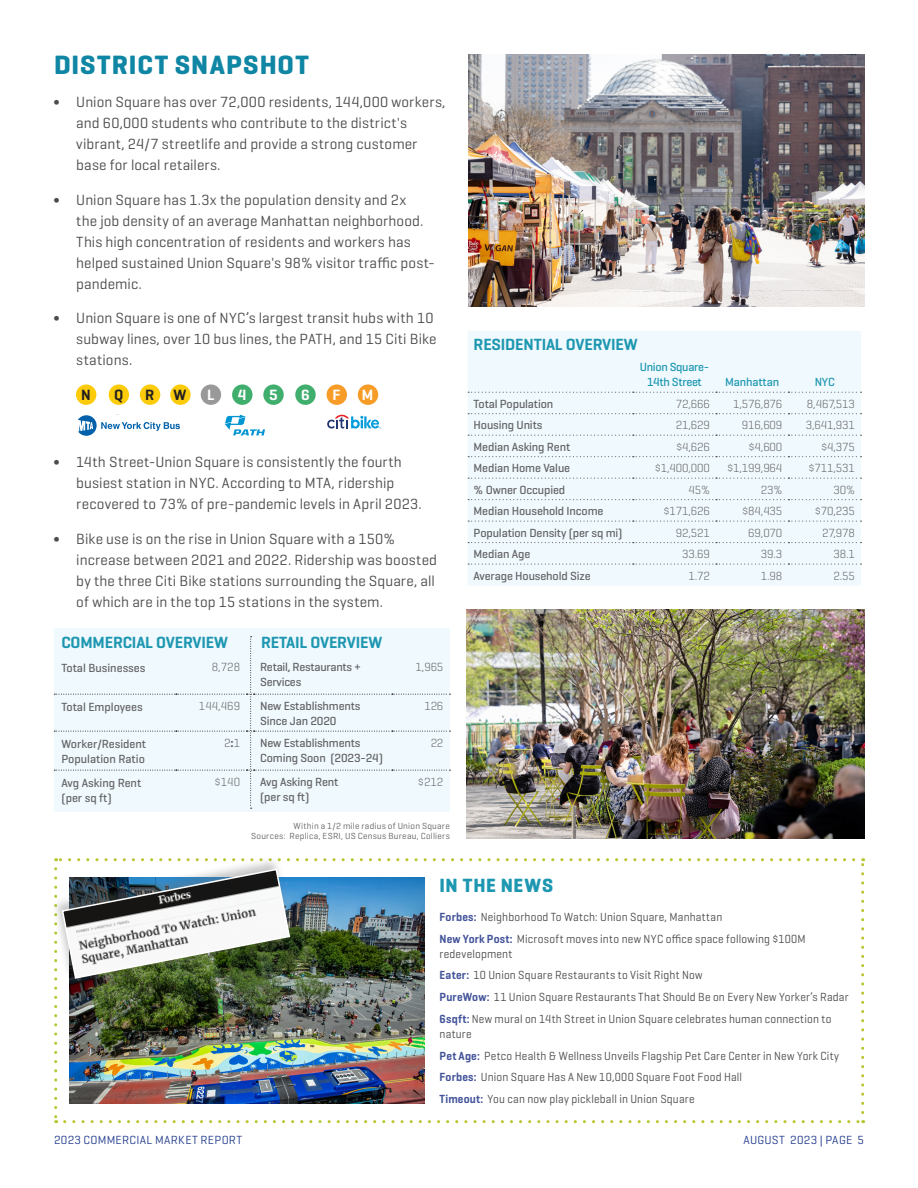
<style>
.page{position:relative;width:918px;height:1188px;background:#fff}
.page>*{position:absolute;margin:0;border:0;box-sizing:border-box;transform-origin:0 0}
.CHAPTER_PAGES{font:700 27px "Geogrotesque";letter-spacing:.04em;color:#0f86a4}
.CHAPTER_PAGES-2{font:700 19.5px "Geogrotesque";letter-spacing:.035em;color:#1d97b1}
.new________header{font:600 16.5px "Geogrotesque";letter-spacing:-.01em;color:#1d97b1}
.t1{font:600 15.15px "Geogrotesque";color:#fff}
.t2{font:600 15.15px "Geogrotesque";color:#231f20}
.t3{font:15px/21px "Geogrotesque";letter-spacing:.01em;color:#4b4c4d}
.CHAPTER_PAGES-3{font:12px/15px "Geogrotesque";letter-spacing:.015em;color:#4b4c4d;scale:.94 1}
.t4{font:500 12px/15px "Geogrotesque";letter-spacing:-.01em;color:#636366}
.t5{font:300 12px "Geogrotesque";letter-spacing:-.01em;color:#636366}
.t6{font:12px "Geogrotesque";letter-spacing:.025em;color:#253f8e}
.t7{font:500 12px/15px "Geogrotesque";letter-spacing:-.025em;color:#1d97b1;text-align:center}
.CHAPTER_PAGES-4{font:9px "Geogrotesque";letter-spacing:.025em;color:#636366}
.s1{font-weight:700}
.s2{font-weight:600;color:#43549a}
</style>
<div class="page">
<div style="left:468px;top:331px;width:393px;height:254px;background:#f0f9fd"></div>
<svg style="left:468px;top:392px;width:393px;height:1px"></svg>
<svg style="left:468px;top:413px;width:393px;height:1px"></svg>
<svg style="left:468px;top:435px;width:393px;height:1px"></svg>
<svg style="left:468px;top:456px;width:393px;height:1px"></svg>
<svg style="left:468px;top:478px;width:393px;height:1px"></svg>
<svg style="left:468px;top:499px;width:393px;height:1px"></svg>
<svg style="left:468px;top:521px;width:393px;height:1px"></svg>
<svg style="left:468px;top:542px;width:393px;height:1px"></svg>
<svg style="left:468px;top:564px;width:393px;height:1px"></svg>
<div style="left:54px;top:628px;width:396px;height:184px;background:#f0f9fd"></div>
<div style="left:54px;top:636px;width:397px;height:173px;background:#f0f9fd"></div>
<svg style="left:327px;top:415px;width:54px;height:14px"></svg>
<div style="left:76px;top:384px;width:20px;height:21px;background:#fccc0a;border-radius:50%"></div>
<div style="left:109px;top:384px;width:20px;height:21px;background:#fccc0a;border-radius:50%"></div>
<div style="left:140px;top:384px;width:20px;height:21px;background:#fccc0a;border-radius:50%"></div>
<div style="left:170px;top:384px;width:21px;height:21px;background:#fccc0a;border-radius:50%"></div>
<div style="left:201px;top:384px;width:20px;height:21px;background:#999;border-radius:50%"></div>
<div style="left:232px;top:384px;width:21px;height:21px;background:#40ae6d;border-radius:50%"></div>
<div style="left:327px;top:384px;width:20px;height:21px;background:#f89c28;border-radius:50%"></div>
<div style="left:263px;top:384px;width:21px;height:21px;background:#40ae6d;border-radius:50%"></div>
<div style="left:358px;top:384px;width:20px;height:21px;background:#f89c28;border-radius:50%"></div>
<div style="left:295px;top:384px;width:21px;height:21px;background:#40ae6d;border-radius:50%"></div>
<svg style="left:78px;top:415px;width:102px;height:21px"></svg>
<svg style="left:225px;top:415px;width:40px;height:20px"></svg>
<img style="left:468px;top:54px;width:396px;height:253px">
<img style="left:467px;top:610px;width:397px;height:229px">
<img style="left:54px;top:858px;width:810px;height:265px">
<p class="CHAPTER_PAGES" style="left:54px;top:48px;width:256px">DISTRICT SNAPSHOT</p>
<p class="t3" style="left:76px;top:91px;width:371px;text-indent:-22px">∫ Union Square has over 72,000 residents, 144,000 workers, and 60,000 students who contribute to the district's vibrant, 24/7 streetlife and provide a strong customer base for local retailers.</p>
<p class="t3" style="left:76px;top:189px;width:360px;text-indent:-22px">∫ Union Square has 1.3x the population density and 2x<br>the job density of an average Manhattan neighborhood.<br>This high concentration of residents and workers has helped sustained Union Square's 98% visitor traffic post&shy;pandemic.</p>
<p class="t3" style="left:76px;top:307px;width:362px;text-indent:-22px">∫ Union Square is one of NYC’s largest transit hubs with 10 subway lines, over 10 bus lines, the PATH, and 15 Citi Bike stations.</p>
<p class="t2" style="left:81px;top:385px;width:11px">N</p>
<p class="t2" style="left:114px;top:385px;width:11px">Q</p>
<p class="t2" style="left:145px;top:385px;width:11px">R</p>
<p class="t2" style="left:174px;top:386px;width:14px">W</p>
<p class="t1" style="left:207px;top:386px;width:9px">L</p>
<p class="t1" style="left:238px;top:386px;width:10px">4</p>
<p class="t1" style="left:269px;top:386px;width:10px">5</p>
<p class="t1" style="left:301px;top:386px;width:10px">6</p>
<p class="t1" style="left:333px;top:386px;width:9px">F</p>
<p class="t1" style="left:362px;top:386px;width:13px">M</p>
<p class="t3" style="left:76px;top:451px;width:347px;text-indent:-22px">∫ 14th Street-Union Square is consistently the fourth busiest station in NYC. According to MTA, ridership recovered to 73% of pre-pandemic levels in April 2023.</p>
<p class="t3" style="left:76px;top:527px;width:362px;text-indent:-22px">∫ Bike use is on the rise in Union Square with a 150% increase between 2021 and 2022. Ridership was boosted by the three Citi Bike stations surrounding the Square, all of which are in the top 15 stations in the system.</p>
<p class="new________header" style="left:61px;top:632px;width:168px">COMMERCIAL OVERVIEW</p>
<p class="new________header" style="left:261px;top:632px;width:123px">RETAIL OVERVIEW</p>
<p class="t4" style="left:61px;top:660px;width:86px">Total Businesses</p>
<p class="t5" style="left:212px;top:659px;width:30px">8,728</p>
<p class="t4" style="left:260px;top:659px;width:102px">Retail, Restaurants +<br>Services</p>
<p class="t5" style="left:416px;top:659px;width:29px">1,965</p>
<p class="t4" style="left:61px;top:699px;width:83px">Total Employees</p>
<p class="t5" style="left:199px;top:698px;width:43px">144,469</p>
<p class="t4" style="left:260px;top:698px;width:102px">New Establishments<br>Since Jan 2020</p>
<p class="t5" style="left:424px;top:698px;width:21px">126</p>
<p class="t4" style="left:61px;top:736px;width:86px">Worker/Resident<br>Population Ratio</p>
<p class="t5" style="left:224px;top:735px;width:18px">2<span class="s1">:</span>1</p>
<p class="t4" style="left:260px;top:735px;width:124px">New Establishments<br>Coming Soon (2023-24)</p>
<p class="t5" style="left:431px;top:735px;width:14px">22</p>
<p class="t4" style="left:61px;top:775px;width:81px">Avg Asking Rent</p>
<p class="t4" style="left:61px;top:790px;width:52px">(per sq ft)</p>
<p class="t5" style="left:214px;top:774px;width:27px">$140</p>
<p class="t4" style="left:260px;top:774px;width:80px">Avg Asking Rent</p>
<p class="t4" style="left:260px;top:789px;width:51px">(per sq ft)</p>
<p class="t5" style="left:418px;top:774px;width:27px">$212</p>
<p class="CHAPTER_PAGES-4" style="left:293px;top:820px;width:158px">Within a 1/2 mile radius of Union Square</p>
<p class="CHAPTER_PAGES-4" style="left:251px;top:830px;width:200px">Sources: Replica, ESRI, US Census Bureau, Colliers</p>
<p class="new________header" style="left:474px;top:334px;width:166px">RESIDENTIAL OVERVIEW</p>
<p class="t7" style="left:640px;top:359px;width:71px">Union Square-<br>14th Street</p>
<p class="t7" style="left:725px;top:374px;width:56px">Manhattan</p>
<p class="t7" style="left:815px;top:374px;width:22px">NYC</p>
<p class="t4" style="left:474px;top:396px;width:81px">Total Population</p>
<p class="t5" style="left:676px;top:396px;width:36px">72,666</p>
<p class="t5" style="left:733px;top:396px;width:51px">1,576,876</p>
<p class="t5" style="left:807px;top:396px;width:50px">8,467,513</p>
<p class="t4" style="left:474px;top:417px;width:70px">Housing Units</p>
<p class="t5" style="left:676px;top:418px;width:36px">21,629</p>
<p class="t5" style="left:742px;top:418px;width:42px">916,609</p>
<p class="t5" style="left:806px;top:418px;width:51px">3,641,931</p>
<p class="t4" style="left:474px;top:439px;width:98px">Median Asking Rent</p>
<p class="t5" style="left:676px;top:439px;width:35px">$4,626</p>
<p class="t5" style="left:748px;top:439px;width:35px">$4,600</p>
<p class="t5" style="left:821px;top:439px;width:35px">$4,375</p>
<p class="t4" style="left:474px;top:460px;width:98px">Median Home Value</p>
<p class="t5" style="left:655px;top:461px;width:57px">$1,400,000</p>
<p class="t5" style="left:727px;top:461px;width:57px">$1,199,964</p>
<p class="t5" style="left:808px;top:461px;width:48px">$711,531</p>
<p class="t4" style="left:474px;top:482px;width:93px">% Owner Occupied</p>
<p class="t5" style="left:688px;top:482px;width:23px">45%</p>
<p class="t5" style="left:761px;top:482px;width:23px">23%</p>
<p class="t5" style="left:833px;top:482px;width:23px">30%</p>
<p class="t4" style="left:474px;top:503px;width:131px">Median Household Income</p>
<p class="t5" style="left:663px;top:504px;width:48px">$171,626</p>
<p class="t5" style="left:742px;top:504px;width:42px">$84,435</p>
<p class="t5" style="left:815px;top:504px;width:42px">$70,235</p>
<p class="t4" style="left:474px;top:525px;width:150px">Population Density (per sq mi)</p>
<p class="t5" style="left:676px;top:525px;width:36px">92,521</p>
<p class="t5" style="left:748px;top:525px;width:36px">69,070</p>
<p class="t5" style="left:822px;top:525px;width:34px">27,978</p>
<p class="t4" style="left:474px;top:546px;width:58px">Median Age</p>
<p class="t5" style="left:682px;top:547px;width:29px">33.69</p>
<p class="t5" style="left:761px;top:547px;width:23px">39.3</p>
<p class="t5" style="left:834px;top:547px;width:23px">38.1</p>
<p class="t4" style="left:474px;top:568px;width:119px">Average Household Size</p>
<p class="t5" style="left:689px;top:568px;width:23px">1.72</p>
<p class="t5" style="left:761px;top:568px;width:23px">1.98</p>
<p class="t5" style="left:834px;top:568px;width:23px">2.55</p>
<p class="CHAPTER_PAGES-2" style="left:440px;top:873px;width:115px">IN THE NEWS</p>
<p class="CHAPTER_PAGES-3" style="left:440px;top:909px;width:302px"><span class="s2">Forbes:</span> Neighborhood To Watch: Union Square, Manhattan</p>
<p class="CHAPTER_PAGES-3" style="left:440px;top:931px;width:391px"><span class="s2">New York Post:</span> Microsoft moves into new NYC office space following $100M redevelopment</p>
<p class="CHAPTER_PAGES-3" style="left:440px;top:967px;width:281px"><span class="s2">Eater:</span> 10 Union Square Restaurants to Visit Right Now</p>
<p class="CHAPTER_PAGES-3" style="left:440px;top:989px;width:437px"><span class="s2">PureWow:</span> 11 Union Square Restaurants That Should Be on Every New Yorker’s Radar</p>
<p class="CHAPTER_PAGES-3" style="left:440px;top:1011px;width:418px"><span class="s2">6sqft:</span> New mural on 14th Street in Union Square celebrates human connection to nature</p>
<p class="CHAPTER_PAGES-3" style="left:440px;top:1048px;width:427px"><span class="s2">Pet Age:</span> Petco Health &amp; Wellness Unveils Flagship Pet Care Center in New York City</p>
<p class="CHAPTER_PAGES-3" style="left:440px;top:1069px;width:323px"><span class="s2">Forbes:</span> Union Square Has A New 10,000 Square Foot Food Hall</p>
<p class="CHAPTER_PAGES-3" style="left:440px;top:1091px;width:273px"><span class="s2">Timeout:</span> You can now play pickleball in Union Square</p>
<p class="t6" style="left:54px;top:1132px;width:190px">2023 COMMERCIAL MARKET REPORT</p>
<p class="t6" style="left:743px;top:1132px;width:122px">AUGUST 2023 | PAGE 5</p>
</div>
